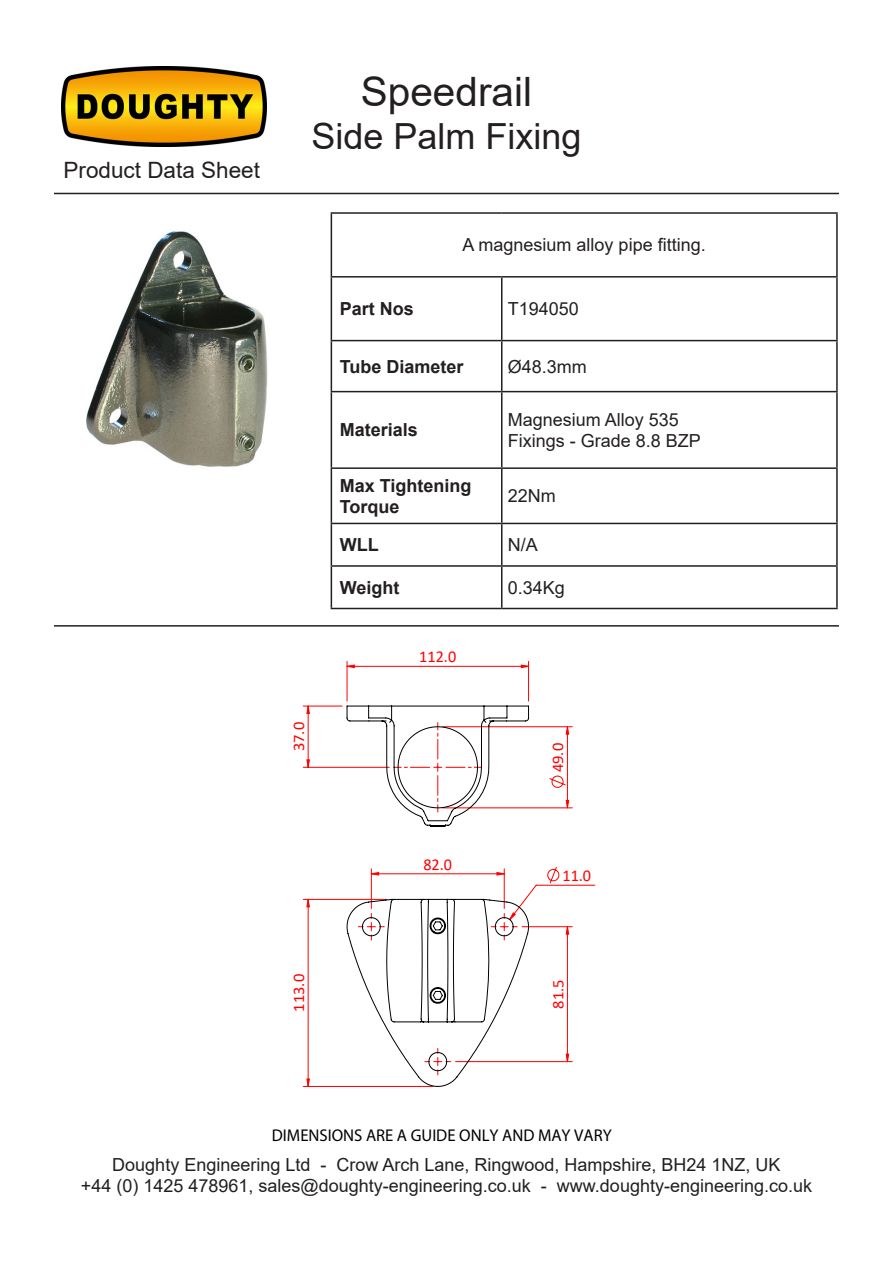
<style>
.page{position:relative;width:893px;height:1263px;background:#fff}
.page>*{position:absolute;margin:0;border:0;box-sizing:border-box;transform-origin:0 0}
.t1{font:40.5px "Arial";color:#231f20}
.t2{font:36px "Arial";color:#231f20}
.t3{font:22.5px "Arial";color:#231f20}
.t4{font:18px "Arial";color:#231f20}
.t5{font:700 18px/21.6px "Arial";color:#231f20}
.t6{font:17.1px "Arial";color:#000}
.t7{font:16.5px "Calibri";color:#f00}
.t8{font:16.2px "Calibri";color:#f00}
</style>
<div class="page">
<img style="left:62px;top:67px;width:205px;height:79px">
<hr style="left:54px;top:193px;width:785px;height:1px;background:#231f20">
<hr style="left:54px;top:625px;width:785px;height:2px;background:#231f20">
<img style="left:86px;top:231px;width:182px;height:236px">
<hr style="left:331px;top:212px;width:171px;height:2px;background:#231f20">
<hr style="left:331px;top:214px;width:1px;height:62px;background:#231f20">
<hr style="left:502px;top:212px;width:336px;height:2px;background:#231f20">
<hr style="left:836px;top:214px;width:2px;height:62px;background:#231f20">
<hr style="left:331px;top:276px;width:171px;height:2px;background:#231f20">
<hr style="left:331px;top:278px;width:1px;height:62px;background:#231f20">
<hr style="left:502px;top:276px;width:336px;height:2px;background:#231f20">
<hr style="left:501px;top:278px;width:1px;height:62px;background:#231f20">
<hr style="left:836px;top:278px;width:2px;height:62px;background:#231f20">
<hr style="left:331px;top:340px;width:171px;height:1px;background:#231f20">
<hr style="left:331px;top:341px;width:1px;height:50px;background:#231f20">
<hr style="left:502px;top:340px;width:336px;height:1px;background:#231f20">
<hr style="left:501px;top:341px;width:1px;height:50px;background:#231f20">
<hr style="left:836px;top:341px;width:2px;height:50px;background:#231f20">
<hr style="left:331px;top:391px;width:171px;height:1px;background:#231f20">
<hr style="left:331px;top:392px;width:1px;height:75px;background:#231f20">
<hr style="left:502px;top:391px;width:336px;height:1px;background:#231f20">
<hr style="left:501px;top:392px;width:1px;height:75px;background:#231f20">
<hr style="left:836px;top:392px;width:2px;height:75px;background:#231f20">
<hr style="left:331px;top:467px;width:171px;height:2px;background:#231f20">
<hr style="left:331px;top:469px;width:1px;height:54px;background:#231f20">
<hr style="left:502px;top:467px;width:336px;height:2px;background:#231f20">
<hr style="left:501px;top:469px;width:1px;height:54px;background:#231f20">
<hr style="left:836px;top:469px;width:2px;height:54px;background:#231f20">
<hr style="left:331px;top:523px;width:171px;height:1px;background:#231f20">
<hr style="left:331px;top:524px;width:1px;height:41px;background:#231f20">
<hr style="left:502px;top:523px;width:336px;height:1px;background:#231f20">
<hr style="left:501px;top:524px;width:1px;height:41px;background:#231f20">
<hr style="left:836px;top:524px;width:2px;height:41px;background:#231f20">
<hr style="left:331px;top:565px;width:171px;height:2px;background:#231f20">
<hr style="left:331px;top:567px;width:1px;height:41px;background:#231f20">
<hr style="left:502px;top:565px;width:336px;height:2px;background:#231f20">
<hr style="left:501px;top:567px;width:1px;height:41px;background:#231f20">
<hr style="left:836px;top:567px;width:2px;height:41px;background:#231f20">
<hr style="left:331px;top:608px;width:171px;height:1px;background:#231f20">
<hr style="left:502px;top:608px;width:336px;height:1px;background:#231f20">
<hr style="left:202px;top:1198px;width:489px;height:1px;background:#c0c0c0">
<hr style="left:202px;top:639px;width:1px;height:506px;background:#c0c0c0">
<hr style="left:202px;top:639px;width:489px;height:1px;background:#c0c0c0">
<hr style="left:741px;top:639px;width:1px;height:506px;background:#c0c0c0">
<hr style="left:347px;top:661px;width:1px;height:40px;background:#f00">
<hr style="left:528px;top:661px;width:1px;height:40px;background:#f00">
<hr style="left:303px;top:899px;width:84px;height:1px;background:#f00">
<hr style="left:303px;top:1086px;width:130px;height:1px;background:#f00">
<hr style="left:303px;top:706px;width:39px;height:1px;background:#f00">
<hr style="left:303px;top:767px;width:86px;height:1px;background:#f00">
<hr style="left:443px;top:726px;width:129px;height:1px;background:#f00">
<hr style="left:443px;top:808px;width:129px;height:1px;background:#f00">
<svg style="left:347px;top:664px;width:182px;height:4px"></svg>
<svg style="left:306px;top:899px;width:4px;height:187px"></svg>
<svg style="left:346px;top:867px;width:249px;height:220px"></svg>
<svg style="left:306px;top:705px;width:263px;height:122px"></svg>
<p class="t3" style="left:64px;top:155px;width:198px">Product Data Sheet</p>
<p class="t1" style="left:361px;top:63px;width:173px">Speedrail</p>
<p class="t2" style="left:311px;top:111px;width:272px">Side Palm Fixing</p>
<p class="t8" style="left:287px;top:751px;width:31px;rotate:-90deg">37.0</p>
<p class="t4" style="left:463px;top:233px;width:245px">A magnesium alloy pipe fitting.</p>
<p class="t5" style="left:340px;top:298px;width:76px">Part Nos</p>
<p class="t4" style="left:508px;top:296px;width:73px">T194050</p>
<p class="t5" style="left:340px;top:356px;width:125px">Tube Diameter</p>
<p class="t4" style="left:508px;top:354px;width:81px">Ø48.3mm</p>
<p class="t5" style="left:340px;top:419px;width:80px">Materials</p>
<p class="t4" style="left:508px;top:407px;width:173px">Magnesium Alloy 535</p>
<p class="t4" style="left:508px;top:428px;width:195px">Fixings - Grade 8.8 BZP</p>
<p class="t5" style="left:340px;top:475px;width:133px">Max Tightening<br>Torque</p>
<p class="t4" style="left:508px;top:484px;width:50px">22Nm</p>
<p class="t5" style="left:340px;top:534px;width:40px">WLL</p>
<p class="t4" style="left:508px;top:532px;width:32px">N/A</p>
<p class="t5" style="left:340px;top:577px;width:61px">Weight</p>
<p class="t4" style="left:508px;top:575px;width:59px">0.34Kg</p>
<p class="t7" style="left:419px;top:645px;width:38px">112.0</p>
<p class="t8" style="left:546px;top:772px;width:31px;rotate:-90deg">49.0</p>
<p class="t7" style="left:423px;top:853px;width:30px">82.0</p>
<p class="t7" style="left:562px;top:864px;width:30px">11.0</p>
<p class="t8" style="left:287px;top:1012px;width:39px;rotate:-90deg">113.0</p>
<p class="t8" style="left:547px;top:1009px;width:31px;rotate:-90deg">81.5</p>
<p class="t6" style="left:272px;top:1125px;width:341px">DIMENSIONS ARE A GUIDE ONLY AND MAY VARY</p>
<p class="t4" style="left:112px;top:1152px;width:670px">Doughty Engineering Ltd - Crow Arch Lane, Ringwood, Hampshire, BH24 1NZ, UK</p>
<p class="t4" style="left:81px;top:1173px;width:733px">+44 (0) 1425 478961, sales@doughty-engineering.co.uk - www.doughty-engineering.co.uk</p>
</div>
